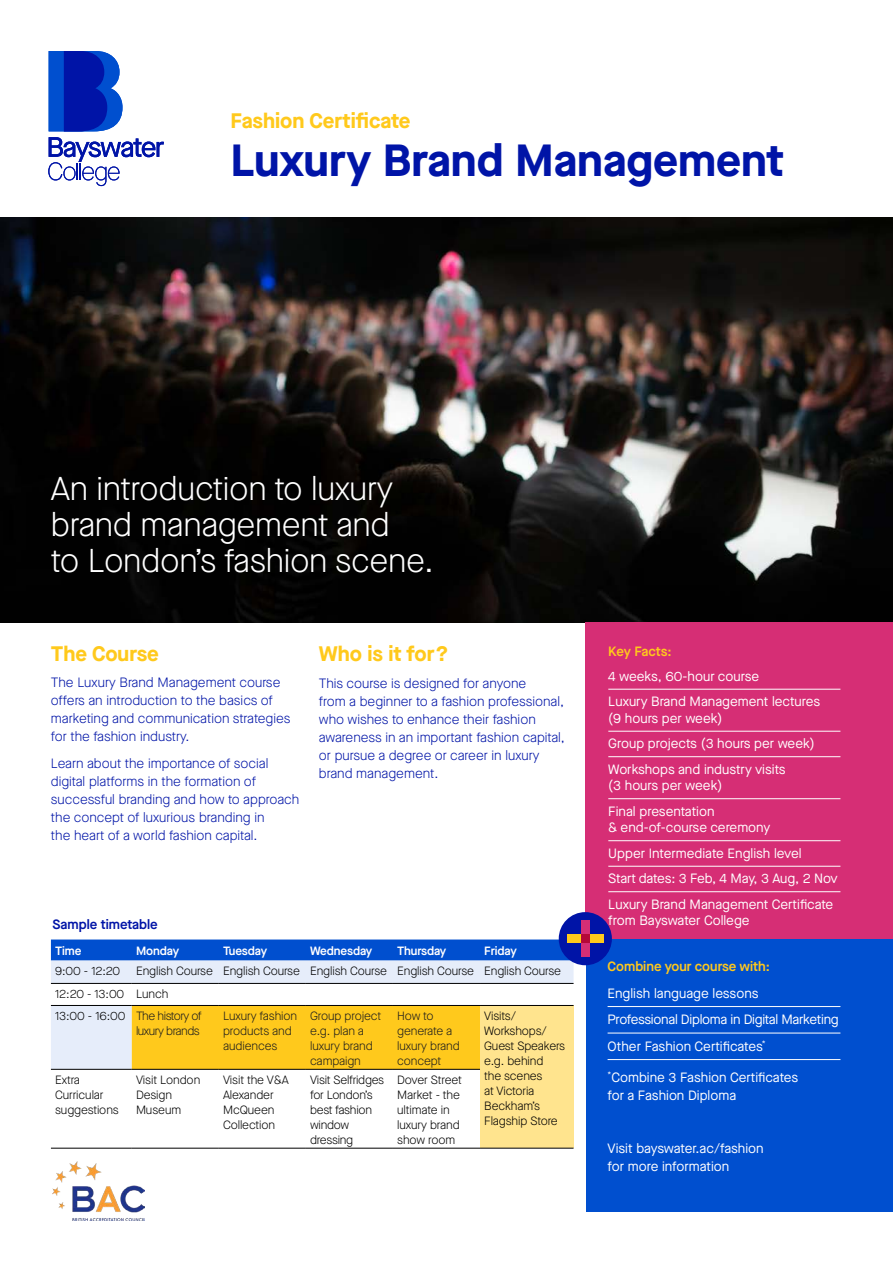
<style>
.page{position:relative;width:893px;height:1263px;background:#fff}
.page>*{position:absolute;margin:0;border:0;box-sizing:border-box;transform-origin:0 0}
.Page_Title_35_40_Dem{font:700 45px "Maison Neue";color:#0014a7}
.Page_title{font:300 33px/36px "Maison Neue";letter-spacing:-.01em;color:#fff}
.Page_Title_35_40_Dem-2{font:700 21px "Maison Neue";color:#ffc91c}
.Small_body_9_12{font:700 21px "Maison Neue";color:#ffc91c}
.Subhead_large{font:700 21px "Maison Neue";color:#ffc91c}
.Small_body_9_12-2{font:300 13.5px/18px "Maison Neue";color:#0014a7}
.Lined_bullets{font:13.5px/16.5px "Maison Neue";color:#fff}
.Lined_bullets-2{font:13.5px "Maison Neue";letter-spacing:-.02em;color:#fff}
.Subhead{font:600 13.5px "Maison Neue";color:#ffc91c}
.t1{font:600 13.5px "Maison Neue";color:#0014a7}
.Subhead-2{font:600 13.5px "Maison Neue";letter-spacing:-.02em;color:#ffc91c}
.Table_Body_8_5_8{font:300 12px/15px "Maison Neue";letter-spacing:-.01em;color:#000}
.Table_Body_8_5_8-2{font:300 12px/15px "Maison Neue";letter-spacing:-.01em;color:#1c1c1c}
.Table_Body_8_5_8-3{font:600 12px "Maison Neue";letter-spacing:-.01em;color:#fff}
.Table_Body_8_5_8-4{font:300 12px/15px "Maison Neue";letter-spacing:-.04em;color:#1c1c1c}
.Lined_bullets-3{font:600 12px "Maison Neue";color:#fff}
</style>
<div class="page">
<img style="left:0;top:218px;width:893px;height:405px">
<div style="left:586px;top:623px;width:307px;height:319px;background:#d62e75"></div>
<svg style="left:49px;top:51px;width:74px;height:80px;background:#123dbd"></svg>
<svg style="left:48px;top:137px;width:116px;height:49px"></svg>
<img style="left:53px;top:1161px;width:92px;height:59px">
<hr style="left:608px;top:689px;width:232px;height:1px;background:#fff">
<hr style="left:608px;top:731px;width:232px;height:1px;background:#fff">
<hr style="left:608px;top:756px;width:232px;height:1px;background:#fff">
<hr style="left:608px;top:798px;width:232px;height:1px;background:#fff">
<hr style="left:608px;top:840px;width:232px;height:1px;background:#fff">
<hr style="left:608px;top:866px;width:232px;height:1px;background:#fff">
<hr style="left:608px;top:891px;width:232px;height:1px;background:#fff">
<div style="left:51px;top:939px;width:518px;height:21px;background:#004fcf"></div>
<svg style="left:51px;top:960px;width:523px;height:23px;background:#e1e9f8"></svg>
<svg style="left:51px;top:1006px;width:429px;height:142px"></svg>
<div style="left:132px;top:1006px;width:348px;height:63px;background:#ffc91c"></div>
<div style="left:480px;top:1005px;width:94px;height:143px;background:#ffe48e"></div>
<hr style="left:51px;top:983px;width:81px;height:1px;background:#000">
<hr style="left:51px;top:1069px;width:81px;height:1px;background:#000">
<hr style="left:51px;top:1005px;width:81px;height:1px;background:#000">
<hr style="left:51px;top:1148px;width:81px;height:1px;background:#000">
<hr style="left:132px;top:983px;width:87px;height:1px;background:#000">
<hr style="left:219px;top:983px;width:87px;height:1px;background:#000">
<hr style="left:306px;top:983px;width:87px;height:1px;background:#000">
<hr style="left:393px;top:983px;width:87px;height:1px;background:#000">
<hr style="left:480px;top:983px;width:94px;height:1px;background:#000">
<hr style="left:132px;top:1069px;width:87px;height:1px;background:#000">
<hr style="left:219px;top:1069px;width:87px;height:1px;background:#000">
<hr style="left:306px;top:1069px;width:87px;height:1px;background:#000">
<hr style="left:393px;top:1069px;width:87px;height:1px;background:#000">
<hr style="left:132px;top:1005px;width:87px;height:1px;background:#000">
<hr style="left:219px;top:1005px;width:87px;height:1px;background:#000">
<hr style="left:306px;top:1005px;width:87px;height:1px;background:#000">
<hr style="left:393px;top:1005px;width:87px;height:1px;background:#000">
<hr style="left:480px;top:1005px;width:94px;height:1px;background:#000">
<hr style="left:132px;top:1148px;width:87px;height:1px;background:#000">
<hr style="left:219px;top:1148px;width:87px;height:1px;background:#000">
<hr style="left:306px;top:1148px;width:87px;height:1px;background:#000">
<hr style="left:393px;top:1148px;width:87px;height:1px;background:#000">
<hr style="left:480px;top:1148px;width:94px;height:1px;background:#000">
<div style="left:586px;top:939px;width:307px;height:273px;background:#004fcf"></div>
<hr style="left:608px;top:1006px;width:232px;height:1px;background:#fff">
<hr style="left:608px;top:1033px;width:232px;height:1px;background:#fff">
<hr style="left:608px;top:1059px;width:232px;height:1px;background:#fff">
<div style="left:559px;top:912px;width:53px;height:53px;background:#0014a7;border-radius:50%"></div>
<div style="left:581px;top:921px;width:9px;height:36px;background:#d62e75"></div>
<div style="left:567px;top:934px;width:36px;height:9px;background:#ffc91c"></div>
<div style="left:581px;top:934px;width:9px;height:9px;background:#b50838"></div>
<p class="Page_Title_35_40_Dem-2" style="left:230px;top:106px;width:182px">Fashion Certificate</p>
<p class="Page_Title_35_40_Dem" style="left:230px;top:129px;width:555px">Luxury Brand Management</p>
<p class="Page_title" style="left:51px;top:470px;width:385px">An introduction to luxury brand management and<br>to London’s fashion scene.</p>
<p class="Subhead_large" style="left:51px;top:639px;width:109px">The Course</p>
<p class="Small_body_9_12-2" style="left:51px;top:674px;width:241px">The Luxury Brand Management course offers an introduction to the basics of marketing and communication strategies for the fashion industry.</p>
<p class="Small_body_9_12-2" style="left:51px;top:755px;width:250px">Learn about the importance of social digital platforms in the formation of successful branding and how to approach the concept of luxurious branding in<br>the heart of a world fashion capital.</p>
<p class="Small_body_9_12" style="left:319px;top:639px;width:131px">Who is it for?</p>
<p class="Small_body_9_12-2" style="left:319px;top:674px;width:248px">This course is designed for anyone<br>from a beginner to a fashion professional, who wishes to enhance their fashion awareness in an important fashion capital, or pursue a degree or career in luxury brand management.</p>
<p class="t1" style="left:53px;top:915px;width:107px">Sample timetable</p>
<p class="Lined_bullets-3" style="left:55px;top:942px;width:28px">Time</p>
<p class="Table_Body_8_5_8-3" style="left:136px;top:942px;width:45px">Monday</p>
<p class="Table_Body_8_5_8-3" style="left:223px;top:942px;width:46px">Tuesday</p>
<p class="Table_Body_8_5_8-3" style="left:310px;top:942px;width:64px">Wednesday</p>
<p class="Table_Body_8_5_8-3" style="left:397px;top:942px;width:51px">Thursday</p>
<p class="Table_Body_8_5_8-3" style="left:484px;top:942px;width:34px">Friday</p>
<p class="Table_Body_8_5_8" style="left:55px;top:963px;width:67px">9:00 - 12:20</p>
<p class="Table_Body_8_5_8" style="left:136px;top:963px;width:78px">English Course</p>
<p class="Table_Body_8_5_8" style="left:223px;top:963px;width:78px">English Course</p>
<p class="Table_Body_8_5_8" style="left:310px;top:963px;width:78px">English Course</p>
<p class="Table_Body_8_5_8" style="left:397px;top:963px;width:78px">English Course</p>
<p class="Table_Body_8_5_8" style="left:484px;top:963px;width:78px">English Course</p>
<p class="Table_Body_8_5_8" style="left:55px;top:986px;width:71px">12:20 - 13:00</p>
<p class="Table_Body_8_5_8" style="left:136px;top:986px;width:34px">Lunch</p>
<p class="Table_Body_8_5_8" style="left:55px;top:1008px;width:72px">13:00 - 16:00</p>
<p class="Table_Body_8_5_8-4" style="left:136px;top:1008px;width:67px">The history of luxury brands</p>
<p class="Table_Body_8_5_8-2" style="left:223px;top:1008px;width:76px">Luxury fashion products and audiences</p>
<p class="Table_Body_8_5_8-2" style="left:310px;top:1008px;width:73px">Group project e.g. plan a luxury brand campaign</p>
<p class="Table_Body_8_5_8-2" style="left:397px;top:1008px;width:64px">How to generate a luxury brand concept</p>
<p class="Table_Body_8_5_8" style="left:484px;top:1008px;width:82px">Visits/<br>Workshops/<br>Guest Speakers e.g. behind<br>the scenes<br>at Victoria<br>Beckham’s<br>Flagship Store</p>
<p class="Table_Body_8_5_8" style="left:55px;top:1072px;width:65px">Extra<br>Curricular suggestions</p>
<p class="Table_Body_8_5_8" style="left:136px;top:1072px;width:66px">Visit London<br>Design<br>Museum</p>
<p class="Table_Body_8_5_8" style="left:223px;top:1072px;width:67px">Visit the V&amp;A<br>Alexander<br>McQueen<br>Collection</p>
<p class="Table_Body_8_5_8" style="left:310px;top:1072px;width:76px">Visit Selfridges for London’s best fashion window dressing</p>
<p class="Table_Body_8_5_8" style="left:397px;top:1072px;width:66px">Dover Street<br>Market - the ultimate in luxury brand show room</p>
<p class="Subhead-2" style="left:608px;top:641px;width:65px">Key Facts:</p>
<p class="Lined_bullets" style="left:608px;top:667px;width:152px">4 weeks, 60-hour course</p>
<p class="Lined_bullets" style="left:608px;top:693px;width:214px">Luxury Brand Management lectures (9 hours per week)</p>
<p class="Lined_bullets" style="left:608px;top:735px;width:208px">Group projects (3 hours per week)</p>
<p class="Lined_bullets" style="left:608px;top:760px;width:179px">Workshops and industry visits (3 hours per week)</p>
<p class="Lined_bullets" style="left:608px;top:802px;width:164px">Final presentation<br>&amp; end-of-course ceremony</p>
<p class="Lined_bullets" style="left:608px;top:844px;width:195px">Upper Intermediate English level</p>
<p class="Lined_bullets" style="left:608px;top:870px;width:231px">Start dates: 3 Feb, 4 May, 3 Aug, 2 Nov</p>
<p class="Lined_bullets" style="left:608px;top:895px;width:227px">Luxury Brand Management Certificate from Bayswater College</p>
<p class="Subhead" style="left:608px;top:957px;width:164px">Combine your course with:</p>
<p class="Lined_bullets" style="left:608px;top:985px;width:153px">English language lessons</p>
<p class="Lined_bullets-2" style="left:608px;top:1011px;width:233px">Professional Diploma in Digital Marketing</p>
<p class="Lined_bullets" style="left:608px;top:1038px;width:160px">Other Fashion Certificates<sup>*</sup></p>
<p class="Lined_bullets" style="left:608px;top:1068px;width:192px;line-height:18px"><sup>*</sup>Combine 3 Fashion Certificates for a Fashion Diploma</p>
<p class="Lined_bullets" style="left:608px;top:1139px;width:158px;line-height:18px">Visit bayswater.ac/fashion for more information</p>
</div>
